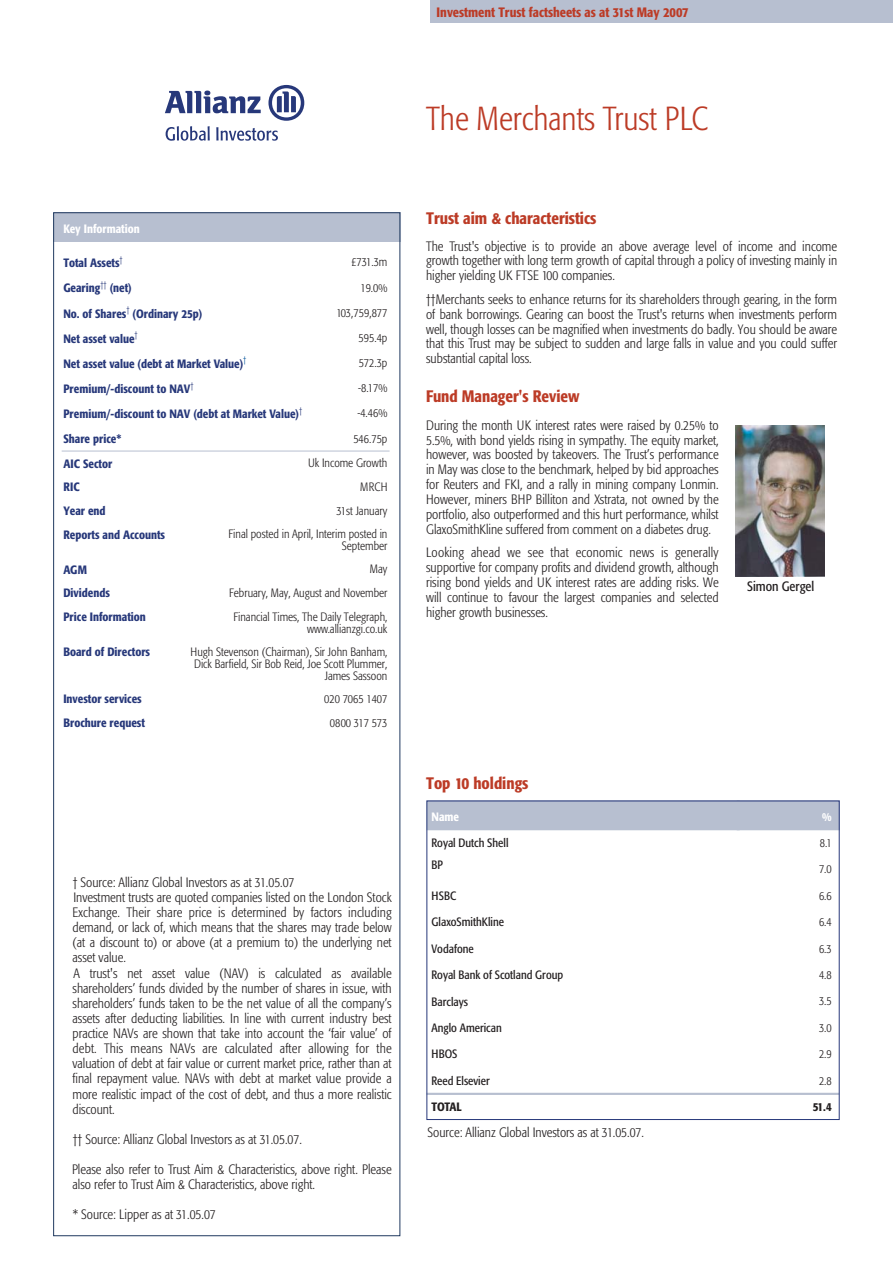
<style>
.page{position:relative;width:893px;height:1264px;background:#fff}
.page>*{position:absolute;margin:0;border:0;box-sizing:border-box;transform-origin:0 0}
.t1{font:300 33px "Formata Condensed";color:#bc3b26}
.t2{font:500 16.5px "Formata Condensed";color:#bc3b26}
.t3{font:300 13.5px/14.9px "Formata Condensed";color:#231f20;text-align:justify}
.t4{font:500 13.5px "Formata Condensed";color:#bc3b26}
.t5{font:13.5px "Formata Condensed";color:#231f20}
.t6{font:300 12px/12px "Formata Condensed";color:#231f20;text-align:right}
.t7{font:500 12px "Formata Condensed";color:#27387a}
.t8{font:12px "Formata Condensed";color:#231f20}
.t9{font:500 12px "Formata Condensed";color:#fff}
.t10{font:500 12px "Formata Condensed";letter-spacing:-.02em;color:#231f20}
.t11{font:300 9px "Formata Condensed";color:#00539b}
.t12{font:300 9px "Formata Condensed";color:#27387a}
</style>
<div class="page">
<div style="left:737px;top:801px;width:102px;height:29px;background:#b7bfd0"></div>
<div style="left:737px;top:800px;width:103px;height:30px;border:2px solid #b7bfd0"></div>
<div style="left:427px;top:801px;width:312px;height:29px;background:#b7bfd0"></div>
<div style="left:427px;top:800px;width:313px;height:30px;border:2px solid #b7bfd0"></div>
<div style="left:323px;top:213px;width:77px;height:28px;background:#b7bfd0"></div>
<div style="left:323px;top:212px;width:78px;height:30px;border:2px solid #b7bfd0"></div>
<div style="left:54px;top:213px;width:271px;height:28px;background:#b7bfd0"></div>
<div style="left:53px;top:212px;width:273px;height:30px;border:2px solid #b7bfd0"></div>
<div style="left:431px;top:0;width:462px;height:23px;background:#b7bfd0"></div>
<svg style="left:166px;top:126px;width:44px;height:15px"></svg>
<svg style="left:216px;top:127px;width:62px;height:14px"></svg>
<svg style="left:165px;top:91px;width:96px;height:22px"></svg>
<svg style="left:268px;top:85px;width:36px;height:36px"></svg>
<hr style="left:62px;top:451px;width:328px;height:1px;background:#b7bfd0">
<hr style="left:427px;top:1093px;width:412px;height:2px;background:#b7bfd0">
<img style="left:735px;top:425px;width:89px;height:151px">
<p class="t9" style="left:63px;top:224px;width:78px">Key Information</p>
<p class="t7" style="left:63px;top:258px;width:61px">Total Assets<sup>†</sup></p>
<p class="t6" style="left:351px;top:257px;width:37px">£731.3m</p>
<p class="t7" style="left:63px;top:283px;width:70px">Gearing<sup>††</sup> (net)</p>
<p class="t6" style="left:360px;top:282px;width:28px">19.0%</p>
<p class="t7" style="left:63px;top:308px;width:141px">No. of Shares<sup>†</sup> (Ordinary 25p)</p>
<p class="t6" style="left:336px;top:307px;width:52px">103,759,877</p>
<p class="t12" style="left:135px;top:331px;width:5px">†</p>
<p class="t7" style="left:63px;top:334px;width:73px">Net asset value</p>
<p class="t6" style="left:358px;top:333px;width:30px">595.4p</p>
<p class="t11" style="left:243px;top:357px;width:5px">†</p>
<p class="t7" style="left:63px;top:359px;width:181px">Net asset value (debt at Market Value)</p>
<p class="t6" style="left:359px;top:358px;width:30px">572.3p</p>
<p class="t7" style="left:63px;top:384px;width:132px">Premium/-discount to NAV<sup>†</sup></p>
<p class="t6" style="left:358px;top:383px;width:31px">-8.17%</p>
<p class="t7" style="left:63px;top:409px;width:240px">Premium/-discount to NAV (debt at Market Value)<sup>†</sup></p>
<p class="t6" style="left:357px;top:408px;width:32px">-4.46%</p>
<p class="t7" style="left:63px;top:434px;width:59px">Share price*</p>
<p class="t6" style="left:353px;top:433px;width:36px">546.75p</p>
<p class="t7" style="left:63px;top:459px;width:50px">AIC Sector</p>
<p class="t6" style="left:308px;top:458px;width:81px">Uk Income Growth</p>
<p class="t7" style="left:63px;top:482px;width:18px">RIC</p>
<p class="t6" style="left:360px;top:482px;width:29px">MRCH</p>
<p class="t7" style="left:63px;top:506px;width:44px">Year end</p>
<p class="t6" style="left:336px;top:505px;width:52px">31st January</p>
<p class="t7" style="left:63px;top:529px;width:103px">Reports and Accounts</p>
<p class="t6" style="left:229px;top:529px;width:160px">Final posted in April, Interim posted in<br>September</p>
<p class="t7" style="left:63px;top:565px;width:25px">AGM</p>
<p class="t6" style="left:370px;top:564px;width:19px">May</p>
<p class="t7" style="left:63px;top:588px;width:48px">Dividends</p>
<p class="t6" style="left:229px;top:588px;width:160px">February, May, August and November</p>
<p class="t7" style="left:63px;top:612px;width:84px">Price Information</p>
<p class="t7" style="left:63px;top:647px;width:88px">Board of Directors</p>
<p class="t6" style="left:233px;top:611px;width:155px">Financial Times, The Daily Telegraph, www.allianzgi.co.uk</p>
<p class="t6" style="left:191px;top:647px;width:198px">Hugh Stevenson (Chairman), Sir John Banham,<br>Dick Barfield, Sir Bob Reid, Joe Scott Plummer,<br>James Sassoon</p>
<p class="t7" style="left:63px;top:694px;width:80px">Investor services</p>
<p class="t6" style="left:324px;top:694px;width:65px">020 7065 1407</p>
<p class="t7" style="left:63px;top:718px;width:83px">Brochure request</p>
<p class="t6" style="left:330px;top:717px;width:59px">0800 317 573</p>
<p class="t3" style="left:72px;top:876px;width:321px;text-align:left">† Source: Allianz Global Investors as at 31.05.07<br>Investment trusts are quoted companies listed on the London Stock Exchange. Their share price is determined by factors including demand, or lack of, which means that the shares may trade below (at a discount to) or above (at a premium to) the underlying net asset value.<br>A trust's net asset value (NAV) is calculated as available shareholders’ funds divided by the number of shares in issue, with shareholders’ funds taken to be the net value of all the company’s assets after deducting liabilities. In line with current industry best practice NAVs are shown that take into account the ‘fair value’ of debt. This means NAVs are calculated after allowing for the valuation of debt at fair value or current market price, rather than at final repayment value. NAVs with debt at market value provide a more realistic impact of the cost of debt, and thus a more realistic discount.</p>
<p class="t3" style="left:73px;top:1133px;width:231px">†† Source: Allianz Global Investors as at 31.05.07.</p>
<p class="t3" style="left:72px;top:1163px;width:321px">Please also refer to Trust Aim &amp; Characteristics, above right. Please also refer to Trust Aim &amp; Characteristics, above right.</p>
<p class="t3" style="left:73px;top:1208px;width:145px">* Source: Lipper as at 31.05.07</p>
<p class="t4" style="left:437px;top:6px;width:253px">Investment Trust factsheets as at 31st May 2007</p>
<h1 class="t1" style="left:426px;top:105px;width:283px">The Merchants Trust PLC</h1>
<p class="t2" style="left:426px;top:211px;width:172px">Trust aim &amp; characteristics</p>
<p class="t3" style="left:426px;top:239px;width:413px">The Trust's objective is to provide an above average level of income and income growth together with long term growth of capital through a policy of investing mainly in higher yielding UK FTSE 100 companies.</p>
<p class="t3" style="left:426px;top:293px;width:413px">††Merchants seeks to enhance returns for its shareholders through gearing, in the form of bank borrowings. Gearing can boost the Trust's returns when investments perform well, though losses can be magnified when investments do badly. You should be aware that this Trust may be subject to sudden and large falls in value and you could suffer substantial capital loss.</p>
<p class="t2" style="left:426px;top:389px;width:155px">Fund Manager's Review</p>
<p class="t3" style="left:426px;top:419px;width:294px">During the month UK interest rates were raised by 0.25% to 5.5%, with bond yields rising in sympathy. The equity market, however, was boosted by takeovers. The Trust’s performance in May was close to the benchmark, helped by bid approaches for Reuters and FKI, and a rally in mining company Lonmin.<br>However, miners BHP Billiton and Xstrata, not owned by the portfolio, also outperformed and this hurt performance, whilst GlaxoSmithKline suffered from comment on a diabetes drug.</p>
<p class="t3" style="left:426px;top:546px;width:294px">Looking ahead we see that economic news is generally supportive for company profits and dividend growth, although rising bond yields and UK interest rates are adding risks. We will continue to favour the largest companies and selected higher growth businesses.</p>
<p class="t5" style="left:747px;top:580px;width:69px">Simon Gergel</p>
<p class="t2" style="left:426px;top:776px;width:104px">Top 10 holdings</p>
<p class="t9" style="left:431px;top:812px;width:29px">Name</p>
<p class="t9" style="left:822px;top:812px;width:11px">%</p>
<p class="t8" style="left:431px;top:838px;width:78px">Royal Dutch Shell</p>
<p class="t6" style="left:820px;top:838px;width:13px">8.1</p>
<p class="t8" style="left:431px;top:860px;width:13px">BP</p>
<p class="t6" style="left:819px;top:864px;width:14px">7.0</p>
<p class="t8" style="left:431px;top:891px;width:26px">HSBC</p>
<p class="t6" style="left:819px;top:890px;width:14px">6.6</p>
<p class="t8" style="left:431px;top:917px;width:74px">GlaxoSmithKline</p>
<p class="t6" style="left:819px;top:917px;width:14px">6.4</p>
<p class="t8" style="left:431px;top:944px;width:44px">Vodafone</p>
<p class="t6" style="left:819px;top:943px;width:14px">6.3</p>
<p class="t8" style="left:431px;top:970px;width:133px">Royal Bank of Scotland Group</p>
<p class="t6" style="left:819px;top:970px;width:14px">4.8</p>
<p class="t8" style="left:431px;top:996px;width:38px">Barclays</p>
<p class="t6" style="left:819px;top:996px;width:14px">3.5</p>
<p class="t8" style="left:431px;top:1023px;width:72px">Anglo American</p>
<p class="t6" style="left:819px;top:1022px;width:14px">3.0</p>
<p class="t8" style="left:431px;top:1049px;width:27px">HBOS</p>
<p class="t6" style="left:819px;top:1049px;width:14px">2.9</p>
<p class="t8" style="left:431px;top:1075px;width:60px">Reed Elsevier</p>
<p class="t6" style="left:819px;top:1075px;width:14px">2.8</p>
<p class="t10" style="left:431px;top:1102px;width:32px">TOTAL</p>
<p class="t10" style="left:813px;top:1102px;width:21px">51.4</p>
<p class="t3" style="left:428px;top:1126px;width:218px">Source: Allianz Global Investors as at 31.05.07.</p>
</div>
